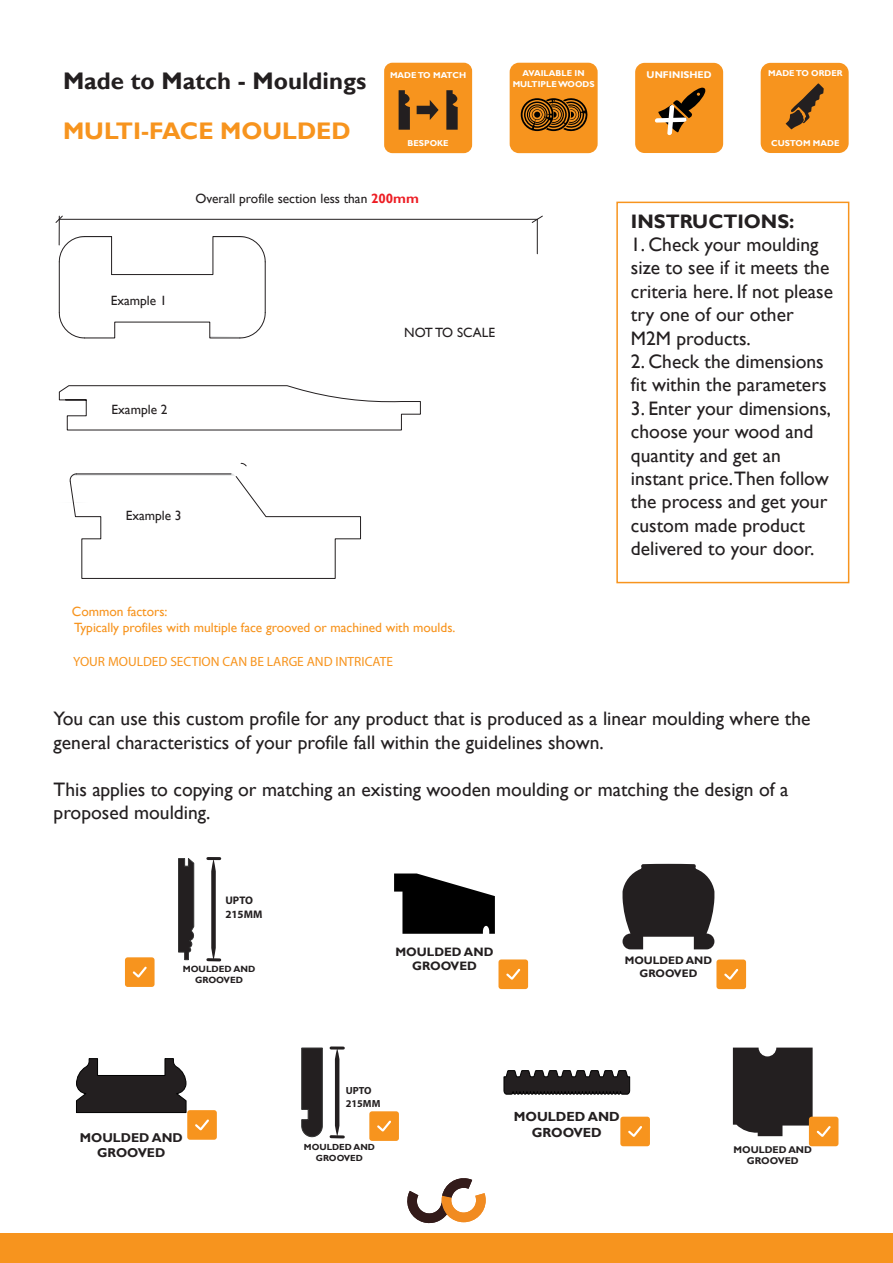
<style>
.page{position:relative;width:893px;height:1263px;background:#fff}
.page>*{position:absolute;margin:0;border:0;box-sizing:border-box;transform-origin:0 0}
.t1{font:700 24px "Gill Sans";color:#231f20}
.t2{font:700 24px "Gill Sans";color:#f7941e}
.t3{font:19.5px/23.4px "Gill Sans";color:#231f20}
.t4{font:700 19.5px "Gill Sans";color:#231f20}
.t5{font:13.35px/16px "Gill Sans";color:#f7941e}
.t6{font:13.35px "Gill Sans";color:#231f20}
.t7{font:13.35px "Myriad Pro";color:#f7941e}
.t8{font:700 13.2px/15.9px "Gill Sans";color:#231f20;text-align:center}
.t9{font:700 12.75px/15.3px "Gill Sans";color:#231f20;text-align:center}
.t10{font:700 12.15px/14.7px "Gill Sans";color:#231f20;text-align:center}
.t11{font:700 11.1px/13.2px "Myriad Pro";color:#231f20}
.t12{font:700 10.8px/13px "Gill Sans";color:#231f20;text-align:center}
.t13{font:700 10.35px/12.5px "Myriad Pro";color:#231f20}
.t14{font:700 9.75px/11.7px "Gill Sans";color:#231f20;text-align:center}
.t15{font:700 9.75px "Gill Sans";color:#fff}
.t16{font:700 9px/10.8px "Gill Sans";color:#231f20;text-align:center}
.t17{font:700 8.85px/10.6px "Gill Sans";color:#231f20;text-align:center}
.t18{font:700 8.55px "Gill Sans";color:#fff}
.s1{font-weight:700;color:#ed1d24}
</style>
<div class="page">
<div style="left:635px;top:63px;width:88px;height:90px;background:#f7941e;border-radius:9px"></div>
<svg style="left:655px;top:88px;width:51px;height:47px"></svg>
<div style="left:510px;top:63px;width:88px;height:90px;background:#f7941e;border-radius:9px"></div>
<svg style="left:521px;top:98px;width:67px;height:34px"></svg>
<div style="left:384px;top:63px;width:88px;height:90px;background:#f7941e;border-radius:8px"></div>
<svg style="left:399px;top:90px;width:11px;height:40px"></svg>
<svg style="left:446px;top:90px;width:12px;height:40px"></svg>
<svg style="left:417px;top:100px;width:22px;height:20px"></svg>
<div style="left:761px;top:63px;width:88px;height:90px;background:#f7941e;border-radius:10px"></div>
<svg style="left:786px;top:83px;width:38px;height:46px"></svg>
<div style="left:0;top:1232px;width:893px;height:31px;background:#f7941e"></div>
<div style="left:125px;top:957px;width:30px;height:30px;background:#f7941e;border-radius:3px"></div>
<svg style="left:133px;top:966px;width:14px;height:11px"></svg>
<div style="left:498px;top:959px;width:30px;height:30px;background:#f7941e;border-radius:3px"></div>
<svg style="left:506px;top:969px;width:14px;height:11px"></svg>
<div style="left:716px;top:959px;width:30px;height:30px;background:#f7941e;border-radius:3px"></div>
<svg style="left:724px;top:969px;width:14px;height:11px"></svg>
<div style="left:616px;top:202px;width:233px;height:381px;border:2px solid #f7941e"></div>
<hr style="left:59px;top:219px;width:478px;height:1px;background:#231f20">
<svg style="left:532px;top:216px;width:10px;height:7px"></svg>
<hr style="left:537px;top:219px;width:1px;height:35px;background:#231f20">
<hr style="left:265px;top:262px;width:1px;height:51px;background:#231f20">
<svg style="left:59px;top:312px;width:207px;height:27px"></svg>
<hr style="left:59px;top:262px;width:1px;height:51px;background:#231f20">
<svg style="left:56px;top:216px;width:210px;height:59px"></svg>
<svg style="left:59px;top:385px;width:362px;height:45px"></svg>
<svg style="left:69px;top:473px;width:292px;height:106px"></svg>
<hr style="left:76px;top:474px;width:155px;height:1px;background:#231f20">
<svg style="left:208px;top:857px;width:12px;height:104px"></svg>
<svg style="left:178px;top:858px;width:17px;height:102px;background:#454243"></svg>
<svg style="left:394px;top:873px;width:101px;height:61px"></svg>
<svg style="left:622px;top:864px;width:92px;height:85px"></svg>
<svg style="left:76px;top:1058px;width:111px;height:55px"></svg>
<svg style="left:331px;top:1046px;width:12px;height:92px"></svg>
<svg style="left:301px;top:1047px;width:22px;height:90px;background:#353132"></svg>
<svg style="left:503px;top:1070px;width:127px;height:25px;background:#373434"></svg>
<svg style="left:407px;top:1178px;width:79px;height:46px"></svg>
<div style="left:187px;top:1110px;width:30px;height:30px;background:#f7941e;border-radius:3px"></div>
<svg style="left:195px;top:1119px;width:14px;height:11px"></svg>
<div style="left:369px;top:1111px;width:30px;height:30px;background:#f7941e;border-radius:3px"></div>
<svg style="left:377px;top:1120px;width:14px;height:11px"></svg>
<div style="left:620px;top:1117px;width:30px;height:29px;background:#f7941e;border-radius:3px"></div>
<svg style="left:628px;top:1126px;width:14px;height:11px"></svg>
<div style="left:809px;top:1117px;width:29px;height:29px;background:#f7941e;border-radius:3px"></div>
<svg style="left:733px;top:1047px;width:98px;height:90px"></svg>
<p class="t1" style="left:63px;top:66px;width:305px">Made to Match - Mouldings</p>
<p class="t2" style="left:63px;top:117px;width:289px">MULTI-FACE MOULDED</p>
<p class="t18" style="left:390px;top:70px;width:78px">MADE TO MATCH</p>
<p class="t18" style="left:407px;top:138px;width:43px">BESPOKE</p>
<p class="t18" style="left:523px;top:68px;width:64px">AVAILABLE IN</p>
<p class="t15" style="left:647px;top:69px;width:67px">UNFINISHED</p>
<p class="t18" style="left:513px;top:79px;width:83px">MULTIPLE WOODS</p>
<p class="t18" style="left:768px;top:68px;width:76px">MADE TO ORDER</p>
<p class="t18" style="left:771px;top:138px;width:70px">CUSTOM MADE</p>
<p class="t6" style="left:196px;top:191px;width:225px">Overall profile section less than <span class="s1">200mm</span></p>
<p class="t6" style="left:111px;top:293px;width:57px">Example 1</p>
<p class="t6" style="left:112px;top:401px;width:57px">Example 2</p>
<p class="t6" style="left:404px;top:325px;width:92px">NOT TO SCALE</p>
<p class="t6" style="left:126px;top:508px;width:57px">Example 3</p>
<p class="t5" style="left:72px;top:604px;width:385px">Common factors:<br>Typically profiles with multiple face grooved or machined with moulds.</p>
<p class="t7" style="left:73px;top:653px;width:321px">YOUR MOULDED SECTION CAN BE LARGE AND INTRICATE</p>
<p class="t4" style="left:631px;top:209px;width:165px">INSTRUCTIONS:</p>
<p class="t3" style="left:631px;top:233px;width:204px">1. Check your moulding size to see if it meets the criteria here. If not please try one of our other<br>M2M products.</p>
<p class="t3" style="left:631px;top:350px;width:197px">2. Check the dimensions fit within the parameters</p>
<p class="t3" style="left:631px;top:397px;width:202px">3. Enter your dimensions, choose your wood and quantity and get an instant price.Then follow the process and get your custom made product delivered to your door.</p>
<p class="t3" style="left:54px;top:707px;width:758px">You can use this custom profile for any product that is produced as a linear moulding where the general characteristics of your profile fall within the guidelines shown.</p>
<p class="t3" style="left:54px;top:778px;width:736px">This applies to copying or matching an existing wooden moulding or matching the design of a proposed moulding.</p>
<p class="t11" style="left:225px;top:894px;width:39px">UPTO<br>215MM</p>
<p class="t16" style="left:183px;top:964px;width:74px">MOULDED AND<br>GROOVED</p>
<p class="t9" style="left:80px;top:1130px;width:104px">MOULDED AND<br>GROOVED</p>
<p class="t10" style="left:395px;top:945px;width:100px">MOULDED AND<br>GROOVED</p>
<p class="t12" style="left:625px;top:954px;width:89px">MOULDED AND<br>GROOVED</p>
<p class="t13" style="left:346px;top:1084px;width:36px">UPTO<br>215MM</p>
<p class="t17" style="left:304px;top:1142px;width:73px">MOULDED AND<br>GROOVED</p>
<p class="t8" style="left:514px;top:1109px;width:108px">MOULDED AND<br>GROOVED</p>
<p class="t14" style="left:733px;top:1144px;width:80px">MOULDED AND<br>GROOVED</p>
</div>
